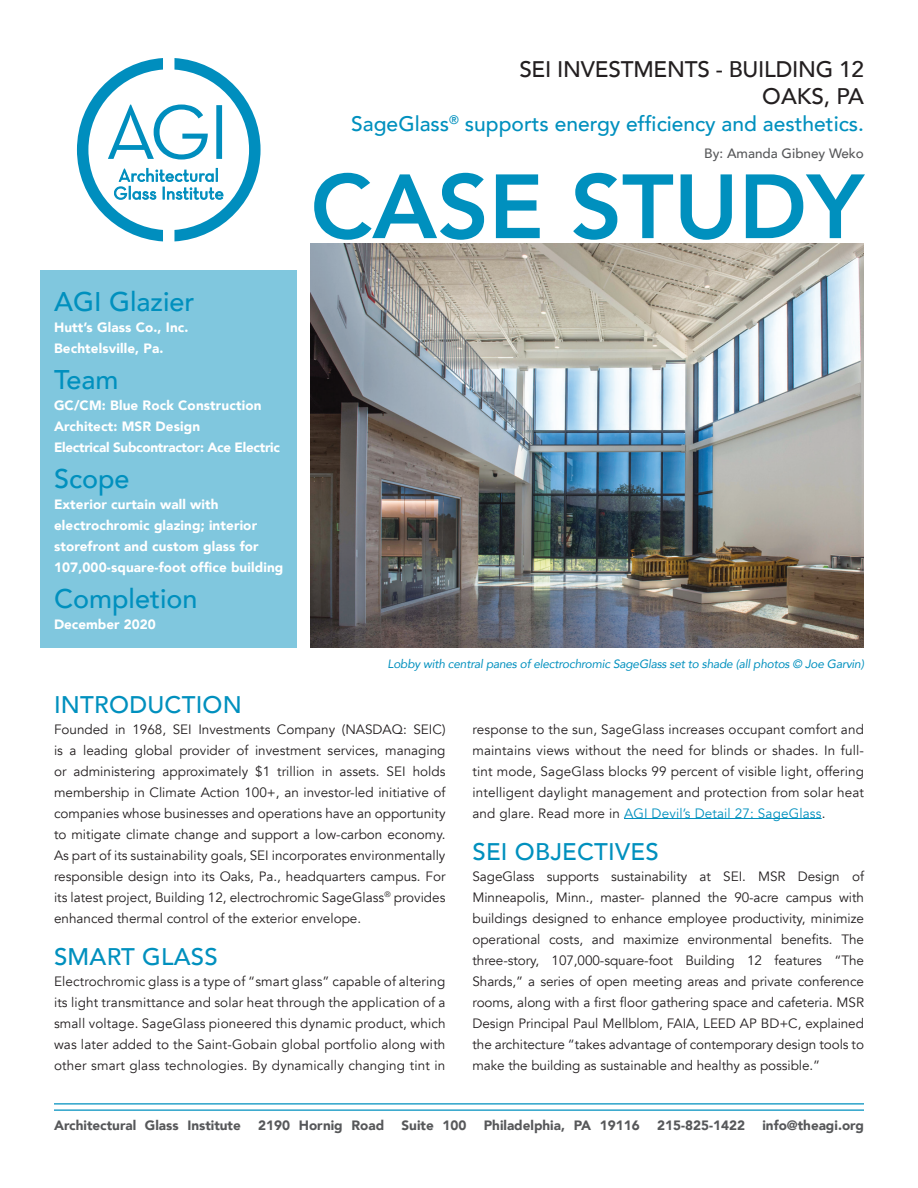
<style>
.page{position:relative;width:918px;height:1188px;background:#fff}
.page>*{position:absolute;margin:0;border:0;box-sizing:border-box;transform-origin:0 0}
.t1{font:800 90px "Avenir";color:#0090be}
.t2{font:500 27px "Avenir";color:#0090be}
.t3{font:500 24px "Avenir";letter-spacing:.01em;color:#0090be}
.t4{font:500 22.5px "Avenir";letter-spacing:-.01em;color:#231f20}
.t5{font:500 21px "Avenir";color:#0090be}
.t6{font:13.5px/21px "Avenir";color:#231f20;text-align:justify}
.t7{font:900 13.5px/21px "Avenir";letter-spacing:.01em;color:#fff}
.t8{font:900 13.5px "Avenir";color:#57585a}
.t9{font:900 13.5px "Avenir";letter-spacing:-.02em;color:#fff}
.t10{font:500 13.5px "Avenir";color:#57585a}
.t11{font:italic 12px "Avenir";letter-spacing:-.02em;color:#0090be}
.s1{color:#0090be}
</style>
<div class="page">
<hr style="left:624px;top:818px;width:198px;height:1px;background:#0090be">
<div style="left:40px;top:270px;width:257px;height:378px;background:#80c7de"></div>
<hr style="left:54px;top:1103px;width:810px;height:2px;background:#0090be">
<hr style="left:54px;top:1109px;width:810px;height:2px;background:#0090be">
<img style="left:310px;top:243px;width:554px;height:405px">
<svg style="left:77px;top:58px;width:184px;height:184px"></svg>
<p class="t4" style="left:519px;top:49px;width:346px">SEI INVESTMENTS - BUILDING 12</p>
<p class="t4" style="left:762px;top:76px;width:103px">OAKS, PA</p>
<p class="t5" style="left:351px;top:105px;width:514px">SageGlass<sup>®</sup> supports energy efficiency and aesthetics.</p>
<p class="t10" style="left:704px;top:141px;width:161px">By: Amanda Gibney Weko</p>
<p class="t2" style="left:54px;top:278px;width:142px">AGI Glazier</p>
<p class="t7" style="left:54px;top:316px;width:136px">Hutt’s Glass Co., Inc.</p>
<p class="t7" style="left:54px;top:337px;width:111px">Bechtelsville, Pa.</p>
<p class="t2" style="left:54px;top:356px;width:66px">Team</p>
<p class="t7" style="left:54px;top:394px;width:209px">GC/CM: Blue Rock Construction</p>
<p class="t7" style="left:54px;top:415px;width:148px">Architect: MSR Design</p>
<p class="t9" style="left:54px;top:435px;width:228px">Electrical Subcontractor: Ace Electric</p>
<p class="t2" style="left:54px;top:455px;width:77px">Scope</p>
<p class="t7" style="left:54px;top:493px;width:231px">Exterior curtain wall with electrochromic glazing; interior storefront and custom glass for 107,000-square-foot office building</p>
<p class="t2" style="left:54px;top:575px;width:145px">Completion</p>
<p class="t7" style="left:54px;top:613px;width:103px">December 2020</p>
<p class="t1" style="left:310px;top:137px;width:555px">CASE STUDY</p>
<p class="t11" style="left:388px;top:656px;width:478px">Lobby with central panes of electrochromic SageGlass set to shade (all photos © Joe Garvin)</p>
<p class="t3" style="left:54px;top:683px;width:189px">INTRODUCTION</p>
<p class="t6" style="left:54px;top:719px;width:393px">Founded in 1968, SEI Investments Company (NASDAQ: SEIC) is a leading global provider of investment services, managing or administering approximately $1 trillion in assets. SEI holds membership in Climate Action 100+, an investor-led initiative of companies whose businesses and operations have an opportunity to mitigate climate change and support a low-carbon economy.<br>As part of its sustainability goals, SEI incorporates environmentally responsible design into its Oaks, Pa., headquarters campus. For its latest project, Building 12, electrochromic SageGlass<sup>®</sup> provides enhanced thermal control of the exterior envelope.</p>
<p class="t3" style="left:54px;top:935px;width:165px">SMART GLASS</p>
<p class="t6" style="left:54px;top:971px;width:393px">Electrochromic glass is a type of “smart glass” capable of altering its light transmittance and solar heat through the application of a small voltage. SageGlass pioneered this dynamic product, which was later added to the Saint-Gobain global portfolio along with other smart glass technologies. By dynamically changing tint in</p>
<p class="t6" style="left:472px;top:719px;width:393px">response to the sun, SageGlass increases occupant comfort and maintains views without the need for blinds or shades. In full&shy;tint mode, SageGlass blocks 99 percent of visible light, offering intelligent daylight management and protection from solar heat and glare. Read more in <span class="s1">AGI Devil’s Detail 27: SageGlass</span>.</p>
<p class="t3" style="left:472px;top:830px;width:188px">SEI OBJECTIVES</p>
<p class="t6" style="left:472px;top:866px;width:393px">SageGlass supports sustainability at SEI. MSR Design of Minneapolis, Minn., master- planned the 90-acre campus with buildings designed to enhance employee productivity, minimize operational costs, and maximize environmental benefits. The three-story, 107,000-square-foot Building 12 features “The Shards,” a series of open meeting areas and private conference rooms, along with a first floor gathering space and cafeteria. MSR Design Principal Paul Mellblom, FAIA, LEED AP BD+C, explained the architecture “takes advantage of contemporary design tools to make the building as sustainable and healthy as possible.”</p>
<p class="t8" style="left:54px;top:1114px;width:188px">Architectural Glass Institute</p>
<p class="t8" style="left:258px;top:1114px;width:128px">2190 Hornig Road</p>
<p class="t8" style="left:402px;top:1114px;width:66px">Suite 100</p>
<p class="t8" style="left:484px;top:1114px;width:158px">Philadelphia, PA 19116</p>
<p class="t8" style="left:657px;top:1114px;width:89px">215-825-1422</p>
<p class="t8" style="left:762px;top:1114px;width:103px">info@theagi.org</p>
</div>
